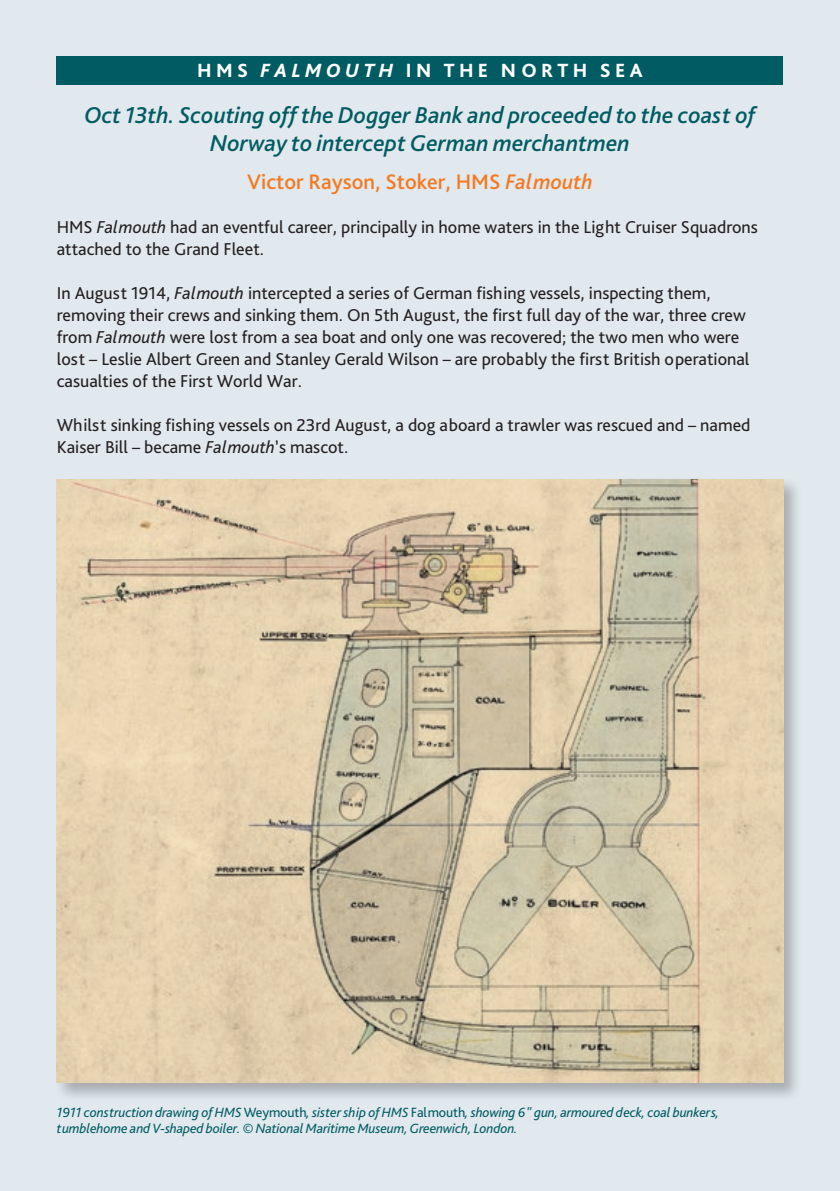
<style>
.page{position:relative;width:840px;height:1191px;background:#fff}
.page>*{position:absolute;margin:0;border:0;box-sizing:border-box;transform-origin:0 0}
.t1{font:italic 500 24px/28px "Bliss Pro";color:#005c62;text-align:center}
.t2{font:500 22px "Bliss Pro";color:#f47921}
.t3{font:800 20px "Bliss Pro";letter-spacing:.215em;color:#fff}
.t4{font:18px/22px "Bliss Pro";color:#231f20}
.t5{font:italic 14px/16px "Bliss Pro";letter-spacing:-.01em;color:#005c62}
.s1{font-style:italic}
.s2{font-style:normal}
</style>
<div class="page">
<div style="left:0;top:0;width:839px;height:1191px;background:#e1e9ee"></div>
<div style="left:57px;top:57px;width:725px;height:28px;background:#005c62"></div>
<div style="left:54px;top:476px;width:748px;height:626px;background:#231f20;opacity:.3"></div>
<img style="left:57px;top:479px;width:725px;height:603px">
<h2 class="t3" style="left:197px;top:58px;width:446px">HMS <span class="s1">FALMOUTH</span> IN THE NORTH SEA</h2>
<p class="t1" style="left:84px;top:100px;width:672px">Oct 13th. Scouting off the Dogger Bank and proceeded to the coast of<br>Norway to intercept German merchantmen</p>
<p class="t2" style="left:247px;top:168px;width:347px">Victor Rayson, Stoker, HMS <span class="s1">Falmouth</span></p>
<p class="t4" style="left:57px;top:215px;width:702px">HMS <span class="s1">Falmouth</span> had an eventful career, principally in home waters in the Light Cruiser Squadrons attached to the Grand Fleet.</p>
<p class="t4" style="left:57px;top:281px;width:694px">In August 1914, <span class="s1">Falmouth</span> intercepted a series of German fishing vessels, inspecting them, removing their crews and sinking them. On 5th August, the first full day of the war, three crew from <span class="s1">Falmouth</span> were lost from a sea boat and only one was recovered; the two men who were lost – Leslie Albert Green and Stanley Gerald Wilson – are probably the first British operational casualties of the First World War.</p>
<p class="t4" style="left:57px;top:413px;width:694px">Whilst sinking fishing vessels on 23rd August, a dog aboard a trawler was rescued and – named<br>Kaiser Bill – became <span class="s1">Falmouth</span>’s mascot.</p>
<p class="t5" style="left:57px;top:1103px;width:663px">1911 construction drawing of HMS <span class="s2">Weymouth</span>, sister ship of HMS <span class="s2">Falmouth</span>, showing 6" gun, armoured deck, coal bunkers, tumblehome and V-shaped boiler. © National Maritime Museum, Greenwich, London.</p>
</div>
